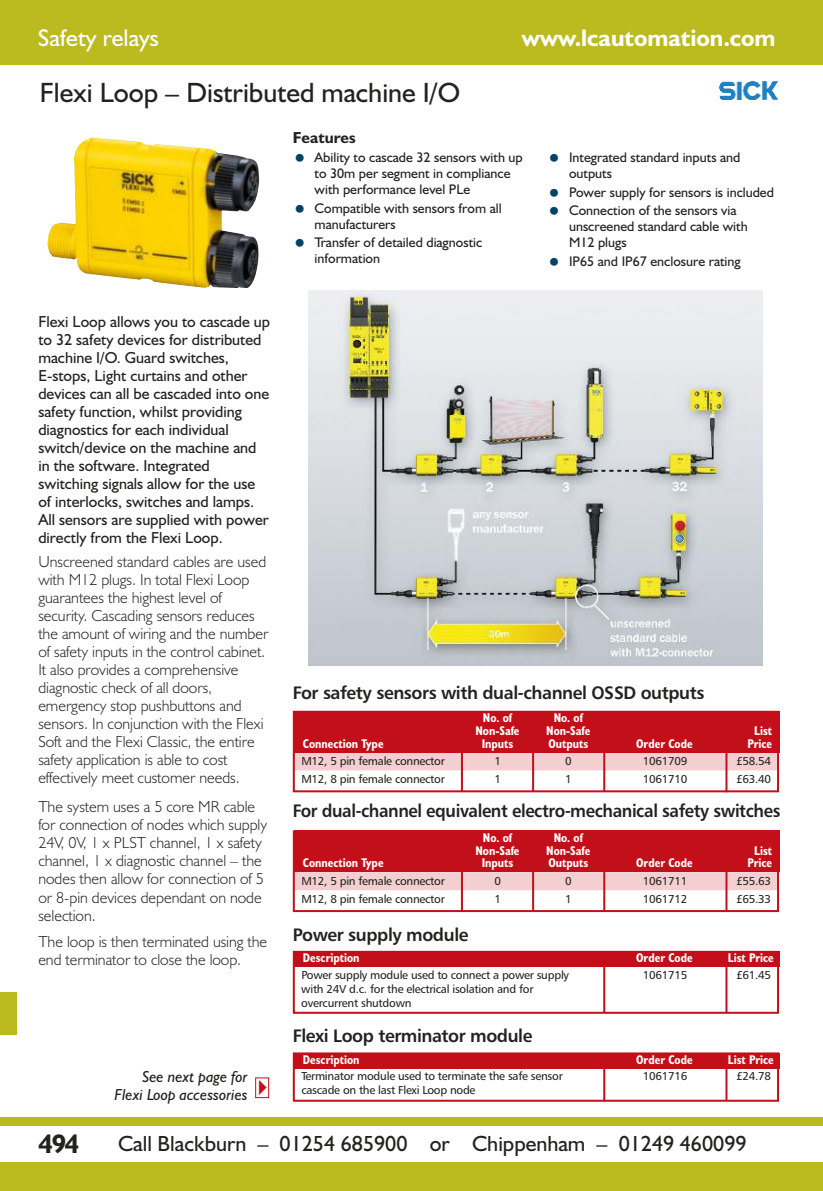
<style>
.page{position:relative;width:823px;height:1191px;background:#fff}
.page>*{position:absolute;margin:0;border:0;box-sizing:border-box;transform-origin:0 0}
.t1{font:28px "Humanist 521 BT";color:#222221}
.t2{font:700 26.8px "Humanist 521 BT";color:#222221}
.t3{font:24.2px "Humanist 521 BT";color:#fff}
.t4{font:700 24px "Humanist 521 BT";color:#fff}
.t5{font:22px "Humanist 521 BT";color:#222221}
.t6{font:18px "Humanist 777 BT Bold B";letter-spacing:-.025em;color:#222221}
.t7{font:18px "Humanist 777 BT Bold B";letter-spacing:-.025em;color:#222221;scale:.94 1}
.t8{font:300 16px/18px "Humanist 521 BT";color:#222221}
.t9{font:16px/18px "Humanist 521 BT";color:#222221}
.t10{font:italic 16px/18px "Humanist 521 BT";color:#222221;text-align:center}
.t11{font:700 16px "Humanist 521 BT";color:#222221}
.t12{font:14px/16px "Humanist 521 BT";color:#222221}
.t13{font:700 condensed 12.8px "Humanist 521 BT";color:#fff}
.t14{font:11.6px/14px "Humanist 777 BT Roman B";letter-spacing:-.025em;color:#222221}
</style>
<div class="page">
<div style="left:0;top:0;width:822px;height:65px;background:#bbba1f"></div>
<div style="left:0;top:1162px;width:822px;height:29px;background:#bbba1f"></div>
<div style="left:0;top:1117px;width:822px;height:8px;background:#bbba1f"></div>
<div style="left:0;top:992px;width:17px;height:42px;background:#bbba1f"></div>
<img style="left:719px;top:81px;width:58px;height:19px">
<img style="left:309px;top:290px;width:453px;height:375px">
<img style="left:47px;top:138px;width:212px;height:150px">
<div style="left:292px;top:752px;width:486px;height:18px;background:#f3cfd1"></div>
<div style="left:294px;top:711px;width:484px;height:41px;background:#c30f1a"></div>
<div style="left:292px;top:710px;width:486px;height:82px;border:2px solid #c30f1a"></div>
<hr style="left:532px;top:751px;width:2px;height:40px;background:#c30f1a">
<hr style="left:460px;top:751px;width:2px;height:40px;background:#c30f1a">
<hr style="left:603px;top:751px;width:2px;height:40px;background:#c30f1a">
<hr style="left:725px;top:751px;width:2px;height:41px;background:#c30f1a">
<div style="left:292px;top:872px;width:486px;height:18px;background:#f3cfd1"></div>
<div style="left:294px;top:830px;width:484px;height:42px;background:#c30f1a"></div>
<div style="left:292px;top:830px;width:486px;height:82px;border:2px solid #c30f1a"></div>
<hr style="left:532px;top:870px;width:2px;height:40px;background:#c30f1a">
<hr style="left:460px;top:870px;width:2px;height:40px;background:#c30f1a">
<hr style="left:603px;top:870px;width:2px;height:41px;background:#c30f1a">
<hr style="left:725px;top:870px;width:2px;height:42px;background:#c30f1a">
<div style="left:294px;top:951px;width:484px;height:16px;background:#c30f1a"></div>
<div style="left:292px;top:950px;width:486px;height:63px;border:2px solid #c30f1a"></div>
<hr style="left:603px;top:965px;width:2px;height:48px;background:#c30f1a">
<hr style="left:725px;top:965px;width:2px;height:48px;background:#c30f1a">
<div style="left:294px;top:1053px;width:484px;height:15px;background:#c30f1a"></div>
<div style="left:292px;top:1052px;width:486px;height:49px;border:2px solid #c30f1a"></div>
<hr style="left:603px;top:1067px;width:2px;height:34px;background:#c30f1a">
<hr style="left:725px;top:1067px;width:2px;height:34px;background:#c30f1a">
<div style="left:255px;top:1077px;width:14px;height:20px;border:1px solid #c30f1a"></div>
<h3 class="t3" style="left:38px;top:30px;width:122px">Safety relays</h3>
<h3 class="t4" style="left:521px;top:30px;width:255px">www.lcautomation.com</h3>
<h1 class="t1" style="left:40px;top:83px;width:422px">Flexi Loop – Distributed machine I/O</h1>
<p class="t11" style="left:292px;top:132px;width:64px">Features</p>
<p class="t12" style="left:314px;top:150px;width:209px">Ability to cascade 32 sensors with up to 30m per segment in compliance with performance level PLe</p>
<p class="t12" style="left:314px;top:201px;width:188px">Compatible with sensors from all manufacturers</p>
<p class="t12" style="left:314px;top:236px;width:169px">Transfer of detailed diagnostic information</p>
<p class="t12" style="left:568px;top:150px;width:173px">Integrated standard inputs and outputs</p>
<p class="t12" style="left:568px;top:184px;width:206px;line-height:18.8px">Power supply for sensors is included<br>Connection of the sensors via</p>
<p class="t12" style="left:568px;top:220px;width:180px">unscreened standard cable with<br>M12 plugs</p>
<p class="t12" style="left:568px;top:255px;width:173px">IP65 and IP67 enclosure rating</p>
<p class="t9" style="left:38px;top:315px;width:233px">Flexi Loop allows you to cascade up to 32 safety devices for distributed machine I/O. Guard switches, E-stops, Light curtains and other devices can all be cascaded into one safety function, whilst providing diagnostics for each individual switch/device on the machine and in the software. Integrated switching signals allow for the use of interlocks, switches and lamps.<br>All sensors are supplied with power directly from the Flexi Loop.</p>
<p class="t8" style="left:38px;top:554px;width:231px">Unscreened standard cables are used with M12 plugs. In total Flexi Loop guarantees the highest level of security. Cascading sensors reduces the amount of wiring and the number of safety inputs in the control cabinet.<br>It also provides a comprehensive diagnostic check of all doors, emergency stop pushbuttons and sensors. In conjunction with the Flexi Soft and the Flexi Classic, the entire safety application is able to cost effectively meet customer needs.</p>
<p class="t8" style="left:38px;top:800px;width:230px">The system uses a 5 core MR cable for connection of nodes which supply<br>24V, 0V, 1 x PLST channel, 1 x safety channel, 1 x diagnostic channel – the nodes then allow for connection of 5 or 8-pin devices dependant on node selection.</p>
<p class="t8" style="left:38px;top:934px;width:230px">The loop is then terminated using the end terminator to close the loop.</p>
<p class="t10" style="left:114px;top:1069px;width:161px">See next page for<br>Flexi Loop accessories<sup>✔</sup></p>
<p class="t6" style="left:292px;top:682px;width:413px">For safety sensors with dual-channel OSSD outputs</p>
<p class="t13" style="left:482px;top:713px;width:31px">No. of</p>
<p class="t13" style="left:553px;top:713px;width:31px">No. of</p>
<p class="t13" style="left:475px;top:726px;width:45px">Non-Safe</p>
<p class="t13" style="left:546px;top:726px;width:45px">Non-Safe</p>
<p class="t13" style="left:753px;top:726px;width:19px">List</p>
<p class="t13" style="left:302px;top:739px;width:82px">Connection Type</p>
<p class="t13" style="left:481px;top:739px;width:33px">Inputs</p>
<p class="t13" style="left:548px;top:739px;width:41px">Outputs</p>
<p class="t13" style="left:635px;top:739px;width:58px">Order Code</p>
<p class="t13" style="left:747px;top:739px;width:26px">Price</p>
<p class="t14" style="left:301px;top:754px;width:145px">M12, 5 pin female connector</p>
<p class="t14" style="left:494px;top:754px;width:8px">1</p>
<p class="t14" style="left:565px;top:754px;width:8px">0</p>
<p class="t14" style="left:642px;top:754px;width:46px">1061709</p>
<p class="t14" style="left:735px;top:754px;width:36px">£58.54</p>
<p class="t14" style="left:301px;top:772px;width:145px">M12, 8 pin female connector</p>
<p class="t14" style="left:494px;top:772px;width:8px">1</p>
<p class="t14" style="left:565px;top:772px;width:8px">1</p>
<p class="t14" style="left:642px;top:772px;width:46px">1061710</p>
<p class="t14" style="left:735px;top:772px;width:36px">£63.40</p>
<p class="t7" style="left:292px;top:800px;width:520px">For dual-channel equivalent electro-mechanical safety switches</p>
<p class="t13" style="left:482px;top:833px;width:31px">No. of</p>
<p class="t13" style="left:553px;top:833px;width:31px">No. of</p>
<p class="t13" style="left:475px;top:846px;width:45px">Non-Safe</p>
<p class="t13" style="left:546px;top:846px;width:45px">Non-Safe</p>
<p class="t13" style="left:753px;top:846px;width:19px">List</p>
<p class="t13" style="left:302px;top:858px;width:82px">Connection Type</p>
<p class="t13" style="left:481px;top:858px;width:33px">Inputs</p>
<p class="t13" style="left:548px;top:858px;width:41px">Outputs</p>
<p class="t13" style="left:635px;top:858px;width:58px">Order Code</p>
<p class="t13" style="left:747px;top:858px;width:26px">Price</p>
<p class="t14" style="left:301px;top:874px;width:145px">M12, 5 pin female connector</p>
<p class="t14" style="left:494px;top:874px;width:8px">0</p>
<p class="t14" style="left:565px;top:874px;width:8px">0</p>
<p class="t14" style="left:642px;top:874px;width:46px">1061711</p>
<p class="t14" style="left:735px;top:874px;width:36px">£55.63</p>
<p class="t14" style="left:301px;top:892px;width:145px">M12, 8 pin female connector</p>
<p class="t14" style="left:494px;top:892px;width:8px">1</p>
<p class="t14" style="left:565px;top:892px;width:8px">1</p>
<p class="t14" style="left:642px;top:892px;width:46px">1061712</p>
<p class="t14" style="left:735px;top:892px;width:36px">£65.33</p>
<p class="t6" style="left:292px;top:924px;width:177px">Power supply module</p>
<p class="t13" style="left:302px;top:953px;width:58px">Description</p>
<p class="t13" style="left:635px;top:953px;width:58px">Order Code</p>
<p class="t13" style="left:727px;top:953px;width:47px">List Price</p>
<p class="t14" style="left:301px;top:967px;width:269px">Power supply module used to connect a power supply</p>
<p class="t14" style="left:642px;top:967px;width:46px">1061715</p>
<p class="t14" style="left:735px;top:967px;width:36px">£61.45</p>
<p class="t14" style="left:301px;top:981px;width:233px">with 24V d.c. for the electrical isolation and for overcurrent shutdown</p>
<p class="t6" style="left:292px;top:1025px;width:241px">Flexi Loop terminator module</p>
<p class="t13" style="left:302px;top:1055px;width:58px">Description</p>
<p class="t13" style="left:635px;top:1055px;width:58px">Order Code</p>
<p class="t13" style="left:727px;top:1055px;width:47px">List Price</p>
<p class="t14" style="left:301px;top:1068px;width:263px">Terminator module used to terminate the safe sensor</p>
<p class="t14" style="left:642px;top:1068px;width:46px">1061716</p>
<p class="t14" style="left:735px;top:1068px;width:36px">£24.78</p>
<p class="t14" style="left:301px;top:1082px;width:176px">cascade on the last Flexi Loop node</p>
<h2 class="t2" style="left:39px;top:1134px;width:42px">494</h2>
<h3 class="t5" style="left:118px;top:1135px;width:629px">Call Blackburn – 01254 685900 or Chippenham – 01249 460099</h3>
</div>
